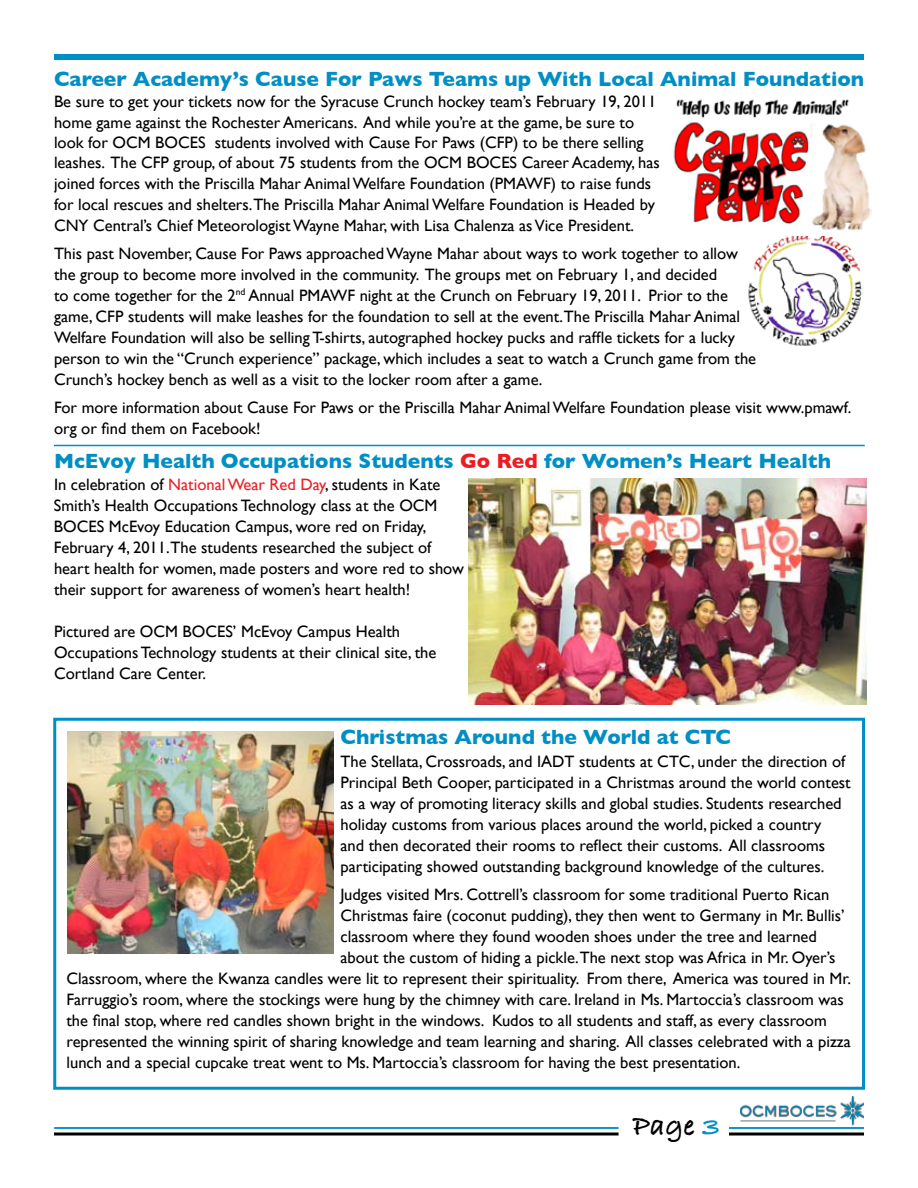
<style>
.page{position:relative;width:918px;height:1188px;background:#fff}
.page>*{position:absolute;margin:0;border:0;box-sizing:border-box;transform-origin:0 0}
.t1{font:30px "Bradley Hand ITCTT Bold";color:#000}
.t2{font:700 21px "Gill Sans";color:#008fc5}
.t3{font:16.5px/21px "Gill Sans";color:#000}
.s1{color:#ed1c24}
.s2{color:#008fc5}
</style>
<div class="page">
<svg style="left:54px;top:1132px;width:810px;height:4px;background:#3f3f3f"></svg>
<img style="left:740px;top:1097px;width:124px;height:29px">
<img style="left:748px;top:236px;width:114px;height:110px">
<hr style="left:54px;top:1127px;width:810px;height:2px;background:#008fc5">
<div style="left:619px;top:1107px;width:110px;height:52px;background:#fff"></div>
<div style="left:54px;top:54px;width:810px;height:6px;background:#008fc5"></div>
<img style="left:673px;top:99px;width:199px;height:131px">
<hr style="left:54px;top:445px;width:811px;height:1px;background:#008fc5">
<img style="left:469px;top:479px;width:398px;height:225px">
<div style="left:53px;top:718px;width:812px;height:372px;border:3px solid #008fc5"></div>
<img style="left:68px;top:731px;width:266px;height:222px">
<p class="t2" style="left:54px;top:67px;width:812px">Career Academy’s Cause For Paws Teams up With Local Animal Foundation</p>
<p class="t3" style="left:54px;top:91px;width:607px">Be sure to get your tickets now for the Syracuse Crunch hockey team’s February 19, 2011 home game against the Rochester Americans. And while you’re at the game, be sure to look for OCM BOCES students involved with Cause For Paws (CFP) to be there selling leashes. The CFP group, of about 75 students from the OCM BOCES Career Academy, has joined forces with the Priscilla Mahar AnimalWelfare Foundation (PMAWF) to raise funds for local rescues and shelters.The Priscilla Mahar AnimalWelfare Foundation is Headed by CNY Central’s Chief MeteorologistWayne Mahar, with Lisa Chalenza asVice President.</p>
<p class="t3" style="left:54px;top:243px;width:704px">This past November, Cause For Paws approachedWayne Mahar about ways to work together to allow the group to become more involved in the community. The groups met on February 1, and decided<br>to come together for the 2<sup>nd</sup> Annual PMAWF night at the Crunch on February 19, 2011. Prior to the game, CFP students will make leashes for the foundation to sell at the event.The Priscilla Mahar Animal Welfare Foundation will also be selling T-shirts, autographed hockey pucks and raffle tickets for a lucky person to win the “Crunch experience” package, which includes a seat to watch a Crunch game from the Crunch’s hockey bench as well as a visit to the locker room after a game.</p>
<p class="t3" style="left:54px;top:396px;width:799px">For more information about Cause For Paws or the Priscilla Mahar AnimalWelfare Foundation please visit www.pmawf. org or find them on Facebook!</p>
<p class="t2" style="left:54px;top:449px;width:779px">McEvoy Health Occupations Students <span class="s1">Go Red</span> for Women’s Heart Health</p>
<p class="t3" style="left:54px;top:474px;width:412px">In celebration of <span class="s1">NationalWear Red Day</span>, students in Kate Smith’s Health Occupations Technology class at the OCM BOCES McEvoy Education Campus, wore red on Friday, February 4, 2011.The students researched the subject of heart health for women, made posters and wore red to show their support for awareness of women’s heart health!</p>
<p class="t3" style="left:54px;top:621px;width:384px">Pictured are OCM BOCES’ McEvoy Campus Health<br>Occupations Technology students at their clinical site, the<br>Cortland Care Center.</p>
<p class="t2" style="left:341px;top:725px;width:392px">Christmas Around the World at CTC</p>
<p class="t3" style="left:341px;top:751px;width:512px">The Stellata, Crossroads, and IADT students at CTC, under the direction of Principal Beth Cooper, participated in a Christmas around the world contest as a way of promoting literacy skills and global studies. Students researched holiday customs from various places around the world, picked a country<br>and then decorated their rooms to reflect their customs. All classrooms participating showed outstanding background knowledge of the cultures.</p>
<p class="t3" style="left:341px;top:884px;width:490px">Judges visited Mrs. Cottrell’s classroom for some traditional Puerto Rican</p>
<p class="t3" style="left:341px;top:905px;width:506px">Christmas faire (coconut pudding), they then went to Germany in Mr. Bullis’</p>
<p class="t3" style="left:341px;top:926px;width:478px">classroom where they found wooden shoes under the tree and learned</p>
<p class="t3" style="left:341px;top:947px;width:496px">about the custom of hiding a pickle.The next stop was Africa in Mr. Oyer’s</p>
<p class="t3" style="left:66px;top:968px;width:786px">Classroom, where the Kwanza candles were lit to represent their spirituality. From there, America was toured in Mr.</p>
<p class="t3" style="left:66px;top:989px;width:779px">Farruggio’s room, where the stockings were hung by the chimney with care. Ireland in Ms. Martoccia’s classroom was</p>
<p class="t3" style="left:66px;top:1010px;width:762px">the final stop, where red candles shown bright in the windows. Kudos to all students and staff, as every classroom</p>
<p class="t3" style="left:66px;top:1031px;width:786px">represented the winning spirit of sharing knowledge and team learning and sharing. All classes celebrated with a pizza</p>
<p class="t3" style="left:66px;top:1052px;width:675px">lunch and a special cupcake treat went to Ms. Martoccia’s classroom for having the best presentation.</p>
<h1 class="t1" style="left:633px;top:1103px;width:89px">Page <span class="s2">3</span></h1>
</div>
